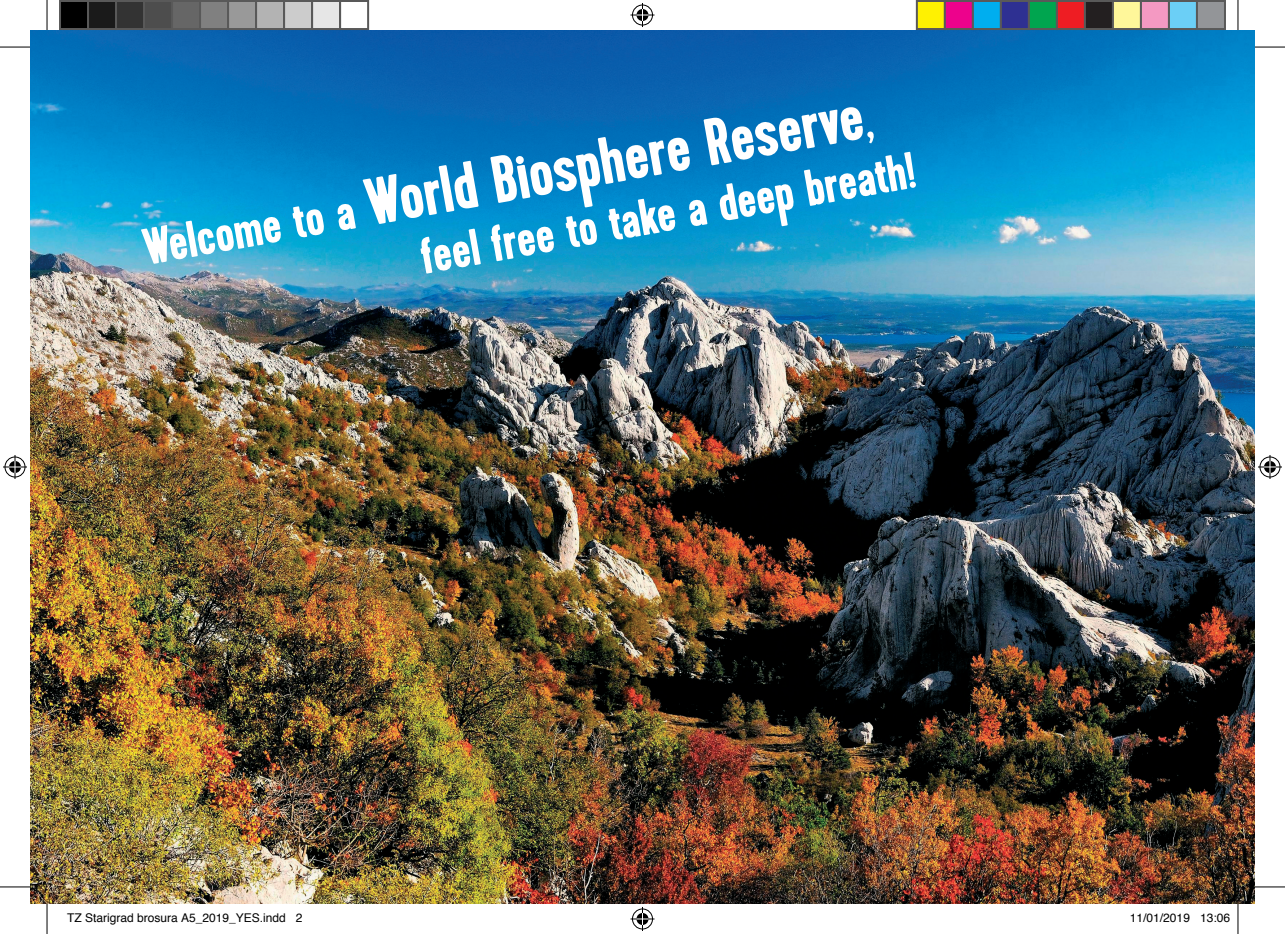
<style>
.page{position:relative;width:1285px;height:934px;background:#fff}
.page>*{position:absolute;margin:0;border:0;box-sizing:border-box;transform-origin:0 0}
.t1{font:700 66.4px "Kapra";color:#fff}
.t2{font:700 51.6px "Kapra";color:#fff}
.t3{font:12px "Helvetica";color:#000}
.s1{font-size:51.6px}
</style>
<div class="page">
<img style="left:30px;top:30px;width:1225px;height:873px">
<hr style="left:0;top:47px;width:30px;height:1px;background:#000">
<hr style="left:1255px;top:47px;width:30px;height:1px;background:#000">
<hr style="left:0;top:886px;width:30px;height:1px;background:#000">
<hr style="left:1255px;top:886px;width:30px;height:1px;background:#000">
<hr style="left:47px;top:0;width:1px;height:30px;background:#000">
<hr style="left:47px;top:903px;width:1px;height:30px;background:#000">
<hr style="left:1237px;top:0;width:1px;height:30px;background:#000">
<hr style="left:1237px;top:903px;width:1px;height:30px;background:#000">
<svg style="left:630px;top:3px;width:24px;height:24px"></svg>
<svg style="left:630px;top:907px;width:24px;height:23px"></svg>
<svg style="left:3px;top:455px;width:24px;height:24px"></svg>
<svg style="left:1258px;top:455px;width:24px;height:24px"></svg>
<div style="left:60px;top:1px;width:28px;height:28px;background:#000"></div>
<div style="left:59px;top:0;width:30px;height:30px;border:2px solid #595959"></div>
<div style="left:88px;top:1px;width:28px;height:28px;background:#1a1a1a"></div>
<div style="left:87px;top:0;width:30px;height:30px;border:2px solid #595959"></div>
<div style="left:116px;top:1px;width:28px;height:28px;background:#333"></div>
<div style="left:115px;top:0;width:30px;height:30px;border:2px solid #595959"></div>
<div style="left:144px;top:1px;width:28px;height:28px;background:#4d4d4d"></div>
<div style="left:143px;top:0;width:30px;height:30px;border:2px solid #595959"></div>
<div style="left:172px;top:1px;width:28px;height:28px;background:#666"></div>
<div style="left:171px;top:0;width:30px;height:30px;border:2px solid #595959"></div>
<div style="left:200px;top:1px;width:28px;height:28px;background:#808080"></div>
<div style="left:199px;top:0;width:30px;height:30px;border:2px solid #595959"></div>
<div style="left:228px;top:1px;width:28px;height:28px;background:#999"></div>
<div style="left:227px;top:0;width:30px;height:30px;border:2px solid #595959"></div>
<div style="left:256px;top:1px;width:28px;height:28px;background:#b3b3b3"></div>
<div style="left:255px;top:0;width:30px;height:30px;border:2px solid #595959"></div>
<div style="left:284px;top:1px;width:28px;height:28px;background:#ccc"></div>
<div style="left:283px;top:0;width:30px;height:30px;border:2px solid #595959"></div>
<div style="left:312px;top:1px;width:28px;height:28px;background:#e6e6e6"></div>
<div style="left:311px;top:0;width:30px;height:30px;border:2px solid #595959"></div>
<div style="left:339px;top:0;width:30px;height:30px;border:2px solid #595959"></div>
<div style="left:917px;top:1px;width:28px;height:28px;background:#fff101"></div>
<div style="left:916px;top:0;width:30px;height:30px;border:2px solid #595959"></div>
<div style="left:945px;top:1px;width:28px;height:28px;background:#ed028c"></div>
<div style="left:944px;top:0;width:30px;height:30px;border:2px solid #595959"></div>
<div style="left:973px;top:1px;width:28px;height:28px;background:#00aeef"></div>
<div style="left:972px;top:0;width:30px;height:30px;border:2px solid #595959"></div>
<div style="left:1001px;top:1px;width:28px;height:28px;background:#2e3092"></div>
<div style="left:1000px;top:0;width:30px;height:30px;border:2px solid #595959"></div>
<div style="left:1029px;top:1px;width:28px;height:28px;background:#00a54f"></div>
<div style="left:1028px;top:0;width:30px;height:30px;border:2px solid #595959"></div>
<div style="left:1057px;top:1px;width:28px;height:28px;background:#ee1d23"></div>
<div style="left:1056px;top:0;width:30px;height:30px;border:2px solid #595959"></div>
<div style="left:1085px;top:1px;width:28px;height:28px;background:#231f20"></div>
<div style="left:1084px;top:0;width:30px;height:30px;border:2px solid #595959"></div>
<div style="left:1113px;top:1px;width:28px;height:28px;background:#fff79a"></div>
<div style="left:1112px;top:0;width:30px;height:30px;border:2px solid #595959"></div>
<div style="left:1141px;top:1px;width:28px;height:28px;background:#f499c2"></div>
<div style="left:1140px;top:0;width:30px;height:30px;border:2px solid #595959"></div>
<div style="left:1169px;top:1px;width:28px;height:28px;background:#6bcff6"></div>
<div style="left:1168px;top:0;width:30px;height:30px;border:2px solid #595959"></div>
<div style="left:1197px;top:1px;width:28px;height:28px;background:#939598"></div>
<div style="left:1196px;top:0;width:30px;height:30px;border:2px solid #595959"></div>
<h1 class="t1" style="left:136px;top:205px;width:741px;rotate:-10deg"><span class="s1">Welcome to a</span> World Biosphere Reserve<span class="s1">,</span></h1>
<h2 class="t2" style="left:416px;top:227px;width:503px;rotate:-10deg">feel free to take a deep breath!</h2>
<p class="t3" style="left:67px;top:908px;width:237px">TZ Starigrad brosura A5_2019_YES.indd 2</p>
<p class="t3" style="left:1130px;top:908px;width:102px">11/01/2019 13:06</p>
</div>
